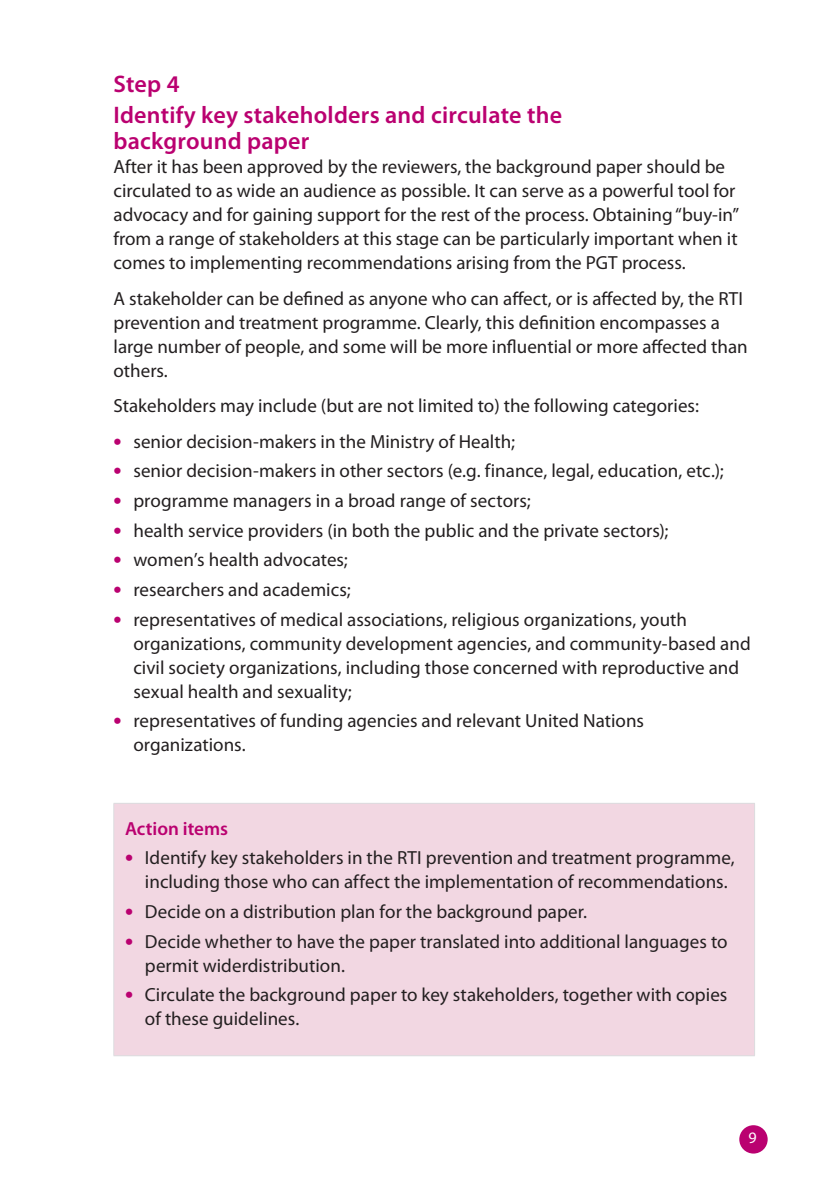
<style>
.page{position:relative;width:840px;height:1191px;background:#fff}
.page>*{position:absolute;margin:0;border:0;box-sizing:border-box;transform-origin:0 0}
.t1{font:600 24px/31.6px "Myriad Pro";letter-spacing:.01em;color:#ba0170}
.t2{font:19px/24px "Myriad Pro";color:#231f20}
.t3{font:600 19px "Myriad Pro";color:#ba0170}
.t4{font:16px "Myriad Pro";color:#fff}
.s1{font-weight:700;font-size:24px;color:#ba0170}
</style>
<div class="page">
<div style="left:738px;top:1125px;width:29px;height:28px;background:#ba0170;border-radius:50%"></div>
<div style="left:114px;top:803px;width:640px;height:252px;background:#f2d7e2"></div>
<hr style="left:113px;top:803px;width:1px;height:252px;background:#dcdddf">
<hr style="left:113px;top:803px;width:641px;height:1px;background:#dcdddf">
<hr style="left:753px;top:803px;width:1px;height:252px;background:#dcdddf">
<hr style="left:113px;top:1055px;width:641px;height:1px;background:#dcdddf">
<p class="t1" style="left:113px;top:67px;width:450px">Step 4<br>Identify key stakeholders and circulate the</p>
<p class="t1" style="left:113px;top:125px;width:197px">background paper</p>
<p class="t2" style="left:113px;top:155px;width:627px">After it has been approved by the reviewers, the background paper should be circulated to as wide an audience as possible. It can serve as a powerful tool for advocacy and for gaining support for the rest of the process. Obtaining “buy-in” from a range of stakeholders at this stage can be particularly important when it comes to implementing recommendations arising from the PGT process.</p>
<p class="t2" style="left:113px;top:286px;width:635px">A stakeholder can be defined as anyone who can affect, or is affected by, the RTI prevention and treatment programme. Clearly, this definition encompasses a large number of people, and some will be more influential or more affected than others.</p>
<p class="t2" style="left:113px;top:393px;width:586px">Stakeholders may include (but are not limited to) the following categories:</p>
<p class="t2" style="left:113px;top:429px;width:403px"><span class="s1">•</span> senior decision-makers in the Ministry of Health;</p>
<p class="t2" style="left:113px;top:458px;width:611px"><span class="s1">•</span> senior decision-makers in other sectors (e.g. finance, legal, education, etc.);</p>
<p class="t2" style="left:113px;top:488px;width:418px"><span class="s1">•</span> programme managers in a broad range of sectors;</p>
<p class="t2" style="left:113px;top:518px;width:556px"><span class="s1">•</span> health service providers (in both the public and the private sectors);</p>
<p class="t2" style="left:113px;top:547px;width:236px"><span class="s1">•</span> women’s health advocates;</p>
<p class="t2" style="left:113px;top:577px;width:238px"><span class="s1">•</span> researchers and academics;</p>
<p class="t2" style="left:133px;top:607px;width:618px;text-indent:-20px"><span class="s1">•</span> representatives of medical associations, religious organizations, youth organizations, community development agencies, and community-based and civil society organizations, including those concerned with reproductive and sexual health and sexuality;</p>
<p class="t2" style="left:133px;top:708px;width:512px;text-indent:-20px"><span class="s1">•</span> representatives of funding agencies and relevant United Nations organizations.</p>
<p class="t3" style="left:125px;top:816px;width:104px">Action items</p>
<p class="t2" style="left:145px;top:845px;width:591px;text-indent:-20px"><span class="s1">•</span> Identify key stakeholders in the RTI prevention and treatment programme, including those who can affect the implementation of recommendations.</p>
<p class="t2" style="left:125px;top:899px;width:463px"><span class="s1">•</span> Decide on a distribution plan for the background paper.</p>
<p class="t2" style="left:145px;top:929px;width:584px;text-indent:-20px"><span class="s1">•</span> Decide whether to have the paper translated into additional languages to permit widerdistribution.</p>
<p class="t2" style="left:145px;top:982px;width:583px;text-indent:-20px"><span class="s1">•</span> Circulate the background paper to key stakeholders, together with copies of these guidelines.</p>
<p class="t4" style="left:748px;top:1127px;width:10px">9</p>
</div>
